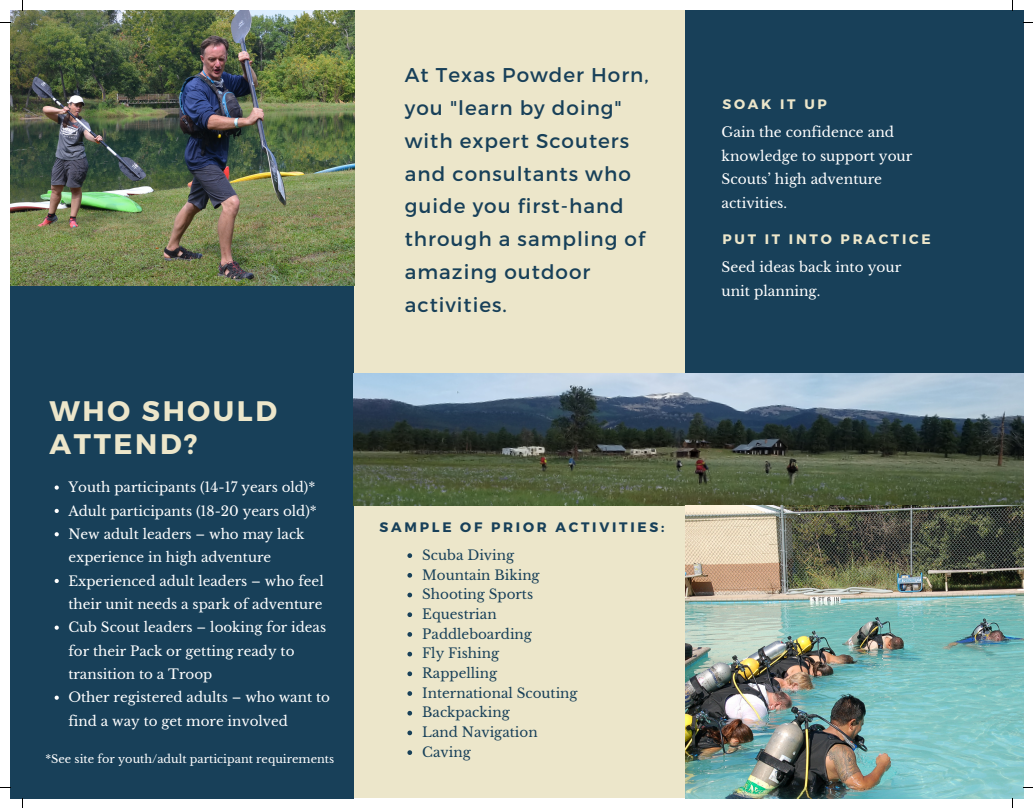
<style>
.page{position:relative;width:1033px;height:808px;background:#fff}
.page>*{position:absolute;margin:0;border:0;box-sizing:border-box;transform-origin:0 0}
.t1{font:700 28.25px/33.1px "Montserrat";letter-spacing:.095em;color:#ece6ca}
.t2{font:19.88px/32.8px "Montserrat";letter-spacing:.05em;color:#184059}
.t3{font:13.75px/23.5px "Libre Baskerville";color:#fff}
.t4{font:700 13.75px "Montserrat";letter-spacing:.2em;color:#ece6ca}
.t5{font:700 13.75px "Montserrat";letter-spacing:.2em;color:#184059}
.t6{font:13.5px/23.4px "Libre Baskerville";color:#fff}
.t7{font:13.5px "Libre Baskerville";color:#184059}
.t8{font:11.25px "Libre Baskerville";color:#fff}
</style>
<div class="page">
<div style="left:10px;top:10px;width:1013px;height:788px;background:#ece6ca"></div>
<div style="left:10px;top:274px;width:343px;height:524px;background:#184059"></div>
<img style="left:10px;top:10px;width:344px;height:275px">
<div style="left:685px;top:10px;width:338px;height:363px;background:#184059"></div>
<img style="left:353px;top:373px;width:670px;height:132px">
<img style="left:685px;top:505px;width:338px;height:293px">
<svg style="left:55px;top:485px;width:4px;height:4px"></svg>
<svg style="left:55px;top:509px;width:4px;height:4px"></svg>
<svg style="left:55px;top:532px;width:4px;height:4px"></svg>
<svg style="left:55px;top:579px;width:4px;height:4px"></svg>
<svg style="left:55px;top:625px;width:4px;height:4px"></svg>
<svg style="left:55px;top:695px;width:4px;height:4px"></svg>
<svg style="left:407px;top:553px;width:5px;height:5px"></svg>
<svg style="left:407px;top:573px;width:5px;height:4px"></svg>
<svg style="left:407px;top:592px;width:5px;height:5px"></svg>
<svg style="left:407px;top:612px;width:5px;height:5px"></svg>
<svg style="left:407px;top:632px;width:5px;height:4px"></svg>
<svg style="left:407px;top:651px;width:5px;height:5px"></svg>
<svg style="left:407px;top:671px;width:5px;height:5px"></svg>
<svg style="left:407px;top:691px;width:5px;height:4px"></svg>
<svg style="left:407px;top:710px;width:5px;height:5px"></svg>
<svg style="left:407px;top:730px;width:5px;height:5px"></svg>
<svg style="left:407px;top:750px;width:5px;height:5px"></svg>
<p class="t1" style="left:49px;top:393px;width:229px">WHO SHOULD<br>ATTEND?</p>
<h1 class="t6" style="left:68px;top:475px;width:248px">Youth participants (14-17 years old)*</h1>
<h4 class="t6" style="left:68px;top:499px;width:250px">Adult participants (18-20 years old)*</h4>
<h4 class="t6" style="left:68px;top:522px;width:238px">New adult leaders – who may lack experience in high adventure</h4>
<h4 class="t6" style="left:68px;top:569px;width:257px">Experienced adult leaders – who feel their unit needs a spark of adventure</h4>
<h4 class="t6" style="left:68px;top:615px;width:259px">Cub Scout leaders – looking for ideas for their Pack or getting ready to transition to a Troop</h4>
<h4 class="t6" style="left:68px;top:685px;width:263px">Other registered adults – who want to find a way to get more involved</h4>
<h4 class="t8" style="left:45px;top:752px;width:290px">*See site for youth/adult participant requirements</h4>
<h4 class="t2" style="left:405px;top:58px;width:245px">At Texas Powder Horn, you "learn by doing" with expert Scouters and consultants who guide you first-hand through a sampling of amazing outdoor activities.</h4>
<h4 class="t5" style="left:379px;top:518px;width:286px">SAMPLE OF PRIOR ACTIVITIES:</h4>
<h2 class="t7" style="left:422px;top:546px;width:93px">Scuba Diving</h2>
<h3 class="t7" style="left:422px;top:566px;width:119px">Mountain Biking</h3>
<h4 class="t7" style="left:422px;top:586px;width:112px">Shooting Sports</h4>
<h3 class="t7" style="left:422px;top:605px;width:76px">Equestrian</h3>
<h4 class="t7" style="left:422px;top:625px;width:111px">Paddleboarding</h4>
<h3 class="t7" style="left:422px;top:645px;width:78px">Fly Fishing</h3>
<h4 class="t7" style="left:422px;top:665px;width:76px">Rappelling</h4>
<h4 class="t7" style="left:422px;top:684px;width:157px">International Scouting</h4>
<h4 class="t7" style="left:422px;top:704px;width:89px">Backpacking</h4>
<h4 class="t7" style="left:422px;top:724px;width:117px">Land Navigation</h4>
<h4 class="t7" style="left:422px;top:743px;width:50px">Caving</h4>
<h4 class="t4" style="left:722px;top:95px;width:106px">SOAK IT UP</h4>
<h4 class="t3" style="left:721px;top:121px;width:192px">Gain the confidence and knowledge to support your<br>Scouts’ high adventure activities.</h4>
<h4 class="t4" style="left:722px;top:230px;width:210px">PUT IT INTO PRACTICE</h4>
<h4 class="t3" style="left:721px;top:256px;width:181px">Seed ideas back into your unit planning.</h4>
</div>
